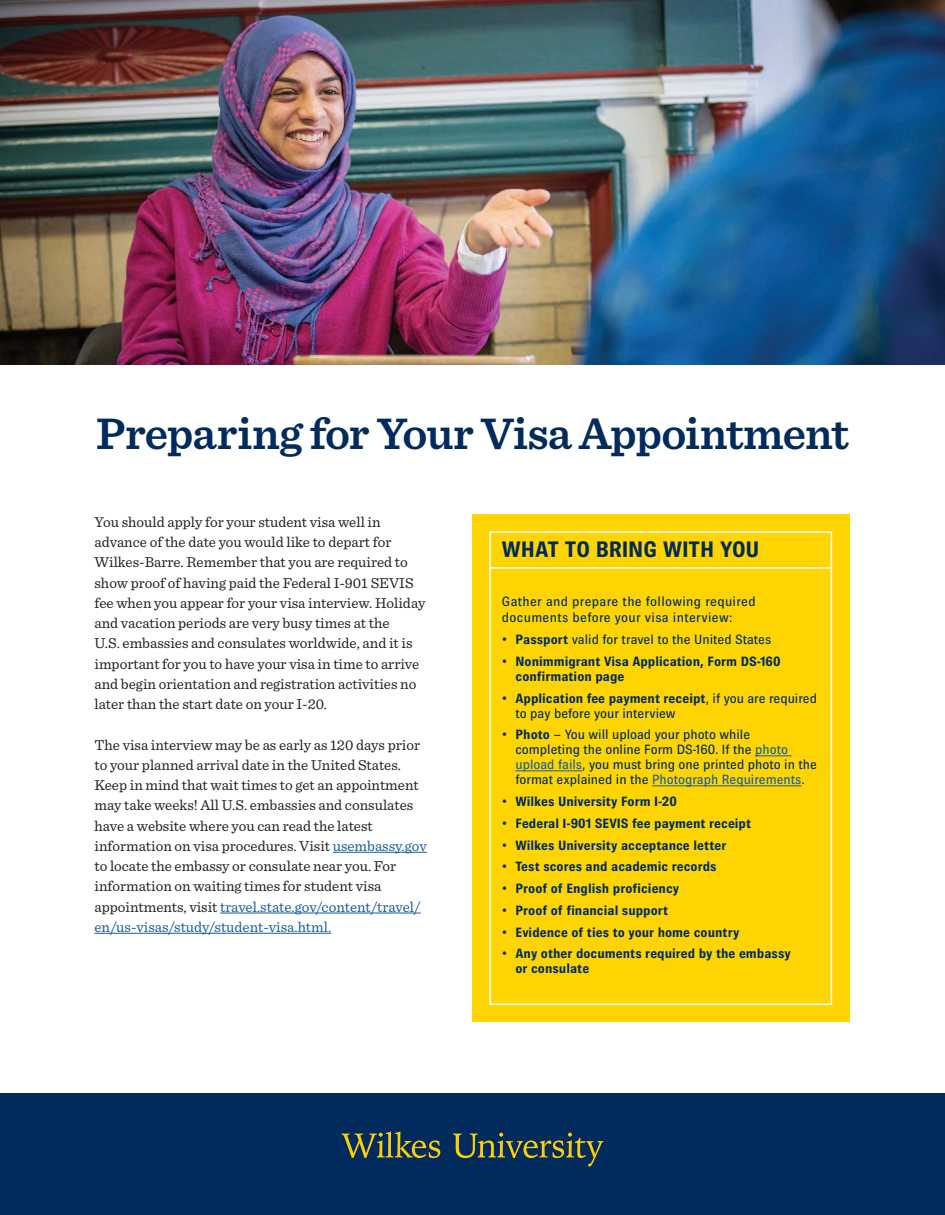
<style>
.page{position:relative;width:945px;height:1215px;background:#fff}
.page>*{position:absolute;margin:0;border:0;box-sizing:border-box;transform-origin:0 0}
.t1{font:600 46.2px "Sentinel";letter-spacing:-.02em;color:#002b5c}
.t2{font:700 22.5px "Brown Pro";letter-spacing:-.005em;color:#002b5c}
.t3{font:15px/20.2px "Sentinel";color:#231f20}
.t4{font:700 13.5px/15px "Brown Pro";color:#002b5c}
.t5{font:500 13.5px/15px "Brown Pro";color:#002b5c}
.t6{font:500 13.5px/16.2px "Brown Pro";letter-spacing:.025em;color:#002b5c}
.s1{color:#175d9e}
.s2{font-weight:700}
</style>
<div class="page">
<div style="left:0;top:1094px;width:945px;height:121px;background:#002b5c"></div>
<svg style="left:342px;top:1131px;width:98px;height:27px"></svg>
<svg style="left:453px;top:1132px;width:150px;height:35px"></svg>
<div style="left:472px;top:515px;width:378px;height:507px;background:#fed503"></div>
<hr style="left:489px;top:567px;width:343px;height:2px;background:#fff">
<hr style="left:333px;top:852px;width:94px;height:1px;background:#175d9e">
<hr style="left:220px;top:913px;width:201px;height:1px;background:#175d9e">
<hr style="left:94px;top:933px;width:237px;height:1px;background:#175d9e">
<img style="left:0;top:0;width:945px;height:364px">
<div style="left:489px;top:531px;width:343px;height:474px;border:2px solid #fff"></div>
<hr style="left:755px;top:755px;width:37px;height:1px;background:#175d9e">
<hr style="left:515px;top:770px;width:67px;height:1px;background:#175d9e">
<hr style="left:652px;top:785px;width:149px;height:1px;background:#175d9e">
<h1 class="t1" style="left:96px;top:398px;width:755px">Preparing for Your Visa Appointment</h1>
<p class="t3" style="left:94px;top:511px;width:332px">You should apply for your student visa well in advance of the date you would like to depart for Wilkes-Barre. Remember that you are required to show proof of having paid the Federal I-901 SEVIS fee when you appear for your visa interview. Holiday and vacation periods are very busy times at the</p>
<p class="t3" style="left:94px;top:632px;width:326px">U.S. embassies and consulates worldwide, and it is important for you to have your visa in time to arrive and begin orientation and registration activities no later than the start date on your I-20.</p>
<p class="t3" style="left:94px;top:733px;width:334px">The visa interview may be as early as 120 days prior to your planned arrival date in the United States.<br>Keep in mind that wait times to get an appointment may take weeks! All U.S. embassies and consulates have a website where you can read the latest information on visa procedures. Visit <span class="s1">usembassy.gov </span>to locate the embassy or consulate near you. For information on waiting times for student visa appointments, visit <span class="s1">travel.state.gov/content/travel/ en/us-visas/study/student-visa.html.</span></p>
<p class="t2" style="left:502px;top:537px;width:259px">WHAT TO BRING WITH YOU</p>
<p class="t6" style="left:502px;top:593px;width:255px">Gather and prepare the following required documents before your visa interview:</p>
<p class="t5" style="left:502px;top:632px;width:271px"><span class="s2">• Passport</span> valid for travel to the United States</p>
<p class="t4" style="left:515px;top:654px;width:267px;text-indent:-14px">• Nonimmigrant Visa Application, Form DS-160 confrmation page</p>
<p class="t5" style="left:515px;top:690px;width:303px;text-indent:-14px"><span class="s2">• Application fee payment receipt</span>, if you are required to pay before your interview</p>
<p class="t5" style="left:515px;top:727px;width:303px;text-indent:-13px"><span class="s2">• Photo</span> – You will upload your photo while completing the online Form DS-160. If the <span class="s1">photo upload fails</span>, you must bring one printed photo in the format explained in the <span class="s1">Photograph Requirements</span>.</p>
<p class="t4" style="left:502px;top:794px;width:176px">• Wilkes University Form I-20</p>
<p class="t4" style="left:502px;top:816px;width:251px">• Federal I-901 SEVIS fee payment receipt</p>
<p class="t4" style="left:502px;top:837px;width:226px">• Wilkes University acceptance letter</p>
<p class="t4" style="left:502px;top:859px;width:216px">• Test scores and academic records</p>
<p class="t4" style="left:502px;top:881px;width:179px">• Proof of English profciency</p>
<p class="t4" style="left:502px;top:903px;width:168px">• Proof of fnancial support</p>
<p class="t4" style="left:502px;top:924px;width:239px">• Evidence of ties to your home country</p>
<p class="t4" style="left:515px;top:946px;width:277px;text-indent:-14px">• Any other documents required by the embassy or consulate</p>
</div>
